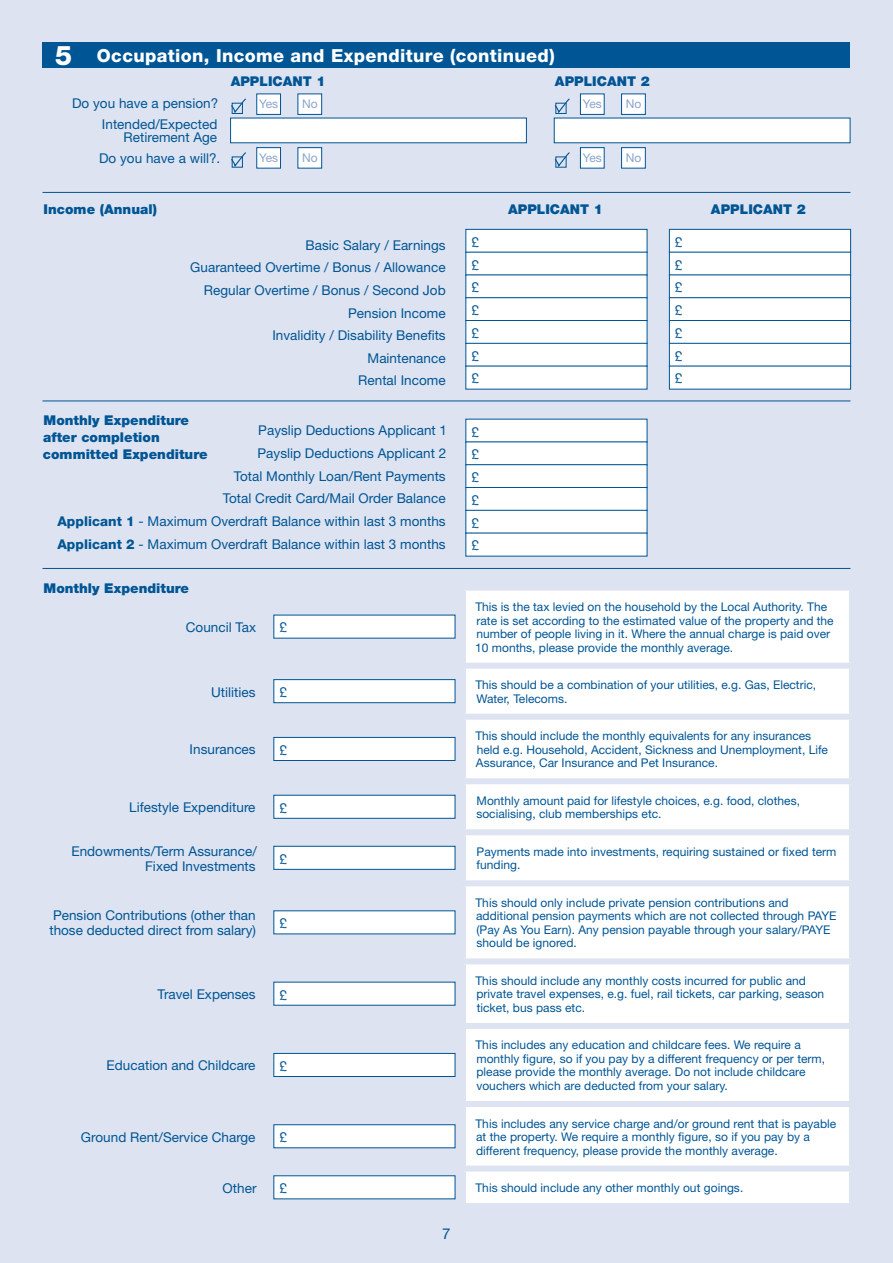
<style>
.page{position:relative;width:893px;height:1263px;background:#dde3f0}
.page>*{position:absolute;margin:0;border:0;box-sizing:border-box;transform-origin:0 0}
.t1{font:800 27px "Helvetica Neue";color:#fff}
.t2{font:800 18px "Helvetica Neue";letter-spacing:.02em;color:#fff}
.t3{font:15px "Helvetica Neue";color:#005595}
.t4{font:13.5px/22.8px "Helvetica Neue";color:#005595;text-align:right}
.t5{font:900 13.5px/17.1px "Helvetica Neue";color:#005595}
.t6{font:12px/13.5px "Helvetica Neue";color:#005595}
.t7{font:12px "Helvetica Neue";color:#8ba4cc}
.s1{font-weight:800}
</style>
<div class="page">
<div style="left:43px;top:43px;width:807px;height:25px;background:#005595"></div>
<svg style="left:230px;top:98px;width:17px;height:20px"></svg>
<div style="left:256px;top:94px;width:25px;height:21px;background:#fff;border:1px solid #005595"></div>
<div style="left:298px;top:94px;width:24px;height:21px;background:#fff;border:1px solid #005595"></div>
<svg style="left:554px;top:98px;width:17px;height:20px"></svg>
<div style="left:580px;top:94px;width:25px;height:21px;background:#fff;border:1px solid #005595"></div>
<div style="left:621px;top:94px;width:25px;height:21px;background:#fff;border:1px solid #005595"></div>
<svg style="left:231px;top:152px;width:15px;height:16px"></svg>
<div style="left:256px;top:147px;width:25px;height:21px;background:#fff;border:1px solid #005595"></div>
<div style="left:298px;top:147px;width:24px;height:21px;background:#fff;border:1px solid #005595"></div>
<svg style="left:554px;top:152px;width:16px;height:16px"></svg>
<div style="left:580px;top:147px;width:25px;height:21px;background:#fff;border:1px solid #005595"></div>
<div style="left:621px;top:147px;width:25px;height:21px;background:#fff;border:1px solid #005595"></div>
<div style="left:230px;top:118px;width:297px;height:25px;background:#fff"></div>
<div style="left:554px;top:118px;width:296px;height:25px;background:#fff"></div>
<hr style="left:43px;top:192px;width:807px;height:1px;background:#005595">
<hr style="left:43px;top:401px;width:807px;height:1px;background:#005595">
<hr style="left:43px;top:568px;width:807px;height:1px;background:#005595">
<div style="left:466px;top:591px;width:383px;height:612px;background:#fff"></div>
<div style="left:460px;top:663px;width:395px;height:6px;background:#dde3f0"></div>
<div style="left:460px;top:714px;width:395px;height:6px;background:#dde3f0"></div>
<div style="left:460px;top:958px;width:395px;height:6px;background:#dde3f0"></div>
<div style="left:460px;top:1023px;width:395px;height:6px;background:#dde3f0"></div>
<div style="left:460px;top:1101px;width:395px;height:6px;background:#dde3f0"></div>
<div style="left:460px;top:1165px;width:395px;height:6px;background:#dde3f0"></div>
<div style="left:460px;top:778px;width:395px;height:6px;background:#dde3f0"></div>
<div style="left:460px;top:829px;width:395px;height:6px;background:#dde3f0"></div>
<div style="left:460px;top:880px;width:395px;height:6px;background:#dde3f0"></div>
<svg style="left:273px;top:614px;width:183px;height:25px;background:#e6eef4"></svg>
<svg style="left:273px;top:679px;width:183px;height:24px;background:#e8f0f5"></svg>
<svg style="left:273px;top:737px;width:183px;height:24px;background:#e7eff5"></svg>
<svg style="left:273px;top:794px;width:183px;height:25px;background:#e6eef4"></svg>
<svg style="left:273px;top:845px;width:183px;height:25px;background:#e6eef4"></svg>
<svg style="left:273px;top:910px;width:183px;height:25px;background:#e6eef4"></svg>
<svg style="left:273px;top:981px;width:183px;height:25px;background:#e6eef4"></svg>
<svg style="left:273px;top:1053px;width:183px;height:24px;background:#e7eff5"></svg>
<svg style="left:273px;top:1124px;width:183px;height:24px;background:#e9f0f6"></svg>
<svg style="left:273px;top:1175px;width:183px;height:24px;background:#eaf1f6"></svg>
<svg style="left:465px;top:229px;width:183px;height:161px;background:#eef4f8"></svg>
<svg style="left:465px;top:418px;width:183px;height:139px;background:#eef3f8"></svg>
<svg style="left:669px;top:229px;width:182px;height:161px;background:#e9f0f5"></svg>
<h1 class="t1" style="left:55px;top:39px;width:19px">5</h1>
<h2 class="t2" style="left:97px;top:45px;width:459px">Occupation, Income and Expenditure (continued)</h2>
<p class="t4" style="left:72px;top:92px;width:148px;line-height:21.1px">Do you have a pension?<br>Intended/Expected</p>
<p class="t4" style="left:99px;top:126px;width:123px;line-height:21.1px">Retirement Age<br>Do you have a will?.</p>
<p class="t5" style="left:231px;top:72px;width:96px">APPLICANT 1</p>
<p class="t5" style="left:555px;top:72px;width:96px">APPLICANT 2</p>
<p class="t7" style="left:259px;top:97px;width:20px">Yes</p>
<p class="t7" style="left:302px;top:97px;width:17px">No</p>
<p class="t7" style="left:583px;top:97px;width:20px">Yes</p>
<p class="t7" style="left:626px;top:97px;width:17px">No</p>
<p class="t7" style="left:259px;top:151px;width:20px">Yes</p>
<p class="t7" style="left:302px;top:151px;width:17px">No</p>
<p class="t7" style="left:583px;top:151px;width:20px">Yes</p>
<p class="t7" style="left:626px;top:151px;width:17px">No</p>
<p class="t5" style="left:44px;top:200px;width:115px">Income (Annual)</p>
<p class="t5" style="left:508px;top:200px;width:96px">APPLICANT 1</p>
<p class="t4" style="left:190px;top:233px;width:257px">Basic Salary / Earnings<br>Guaranteed Overtime / Bonus / Allowance<br>Regular Overtime / Bonus / Second Job<br>Pension Income<br>Invalidity / Disability Benefits<br>Maintenance<br>Rental Income</p>
<p class="t5" style="left:43px;top:411px;width:166px">Monthly Expenditure after completion committed Expenditure</p>
<p class="t4" style="left:57px;top:419px;width:391px">Payslip Deductions Applicant 1<br>Payslip Deductions Applicant 2<br>Total Monthly Loan/Rent Payments<br>Total Credit Card/Mail Order Balance<br><span class="s1">Applicant 1</span> - Maximum Overdraft Balance within last 3 months <span class="s1">Applicant 2</span> - Maximum Overdraft Balance within last 3 months</p>
<p class="t5" style="left:44px;top:579px;width:147px">Monthly Expenditure</p>
<p class="t4" style="left:471px;top:230px;width:9px;text-align:justify">£ £ £ £ £ £ £</p>
<p class="t4" style="left:471px;top:420px;width:9px;text-align:justify">£ £ £ £ £ £</p>
<p class="t4" style="left:675px;top:230px;width:9px;text-align:justify">£ £ £ £ £ £ £</p>
<p class="t5" style="left:711px;top:200px;width:96px">APPLICANT 2</p>
<p class="t4" style="left:186px;top:615px;width:72px">Council Tax</p>
<p class="t4" style="left:279px;top:616px;width:9px">£</p>
<p class="t6" style="left:475px;top:600px;width:360px">This is the tax levied on the household by the Local Authority. The rate is set according to the estimated value of the property and the number of people living in it. Where the annual charge is paid over 10 months, please provide the monthly average.</p>
<p class="t4" style="left:211px;top:680px;width:46px">Utilities</p>
<p class="t4" style="left:279px;top:681px;width:9px">£</p>
<p class="t6" style="left:475px;top:678px;width:342px">This should be a combination of your utilities, e.g. Gas, Electric,<br>Water, Telecoms.</p>
<p class="t4" style="left:190px;top:738px;width:68px">Insurances</p>
<p class="t4" style="left:279px;top:738px;width:9px">£</p>
<p class="t6" style="left:475px;top:729px;width:354px">This should include the monthly equivalents for any insurances held e.g. Household, Accident, Sickness and Unemployment, Life<br>Assurance, Car Insurance and Pet Insurance.</p>
<p class="t4" style="left:129px;top:796px;width:128px">Lifestyle Expenditure</p>
<p class="t4" style="left:279px;top:796px;width:9px">£</p>
<p class="t6" style="left:476px;top:793px;width:325px">Monthly amount paid for lifestyle choices, e.g. food, clothes, socialising, club memberships etc.</p>
<p class="t4" style="left:71px;top:843px;width:187px;line-height:15px">Endowments/Term Assurance/<br>Fixed Investments</p>
<p class="t4" style="left:279px;top:847px;width:9px">£</p>
<p class="t6" style="left:477px;top:844px;width:361px">Payments made into investments, requiring sustained or fixed term funding.</p>
<p class="t4" style="left:49px;top:908px;width:208px;line-height:15px;text-align:left">Pension Contributions (other than those deducted direct from salary)</p>
<p class="t4" style="left:279px;top:912px;width:9px">£</p>
<p class="t6" style="left:475px;top:896px;width:363px">This should only include private pension contributions and additional pension payments which are not collected through PAYE (Pay As You Earn). Any pension payable through your salary/PAYE should be ignored.</p>
<p class="t4" style="left:158px;top:982px;width:100px">Travel Expenses</p>
<p class="t4" style="left:279px;top:983px;width:9px">£</p>
<p class="t4" style="left:107px;top:1054px;width:150px">Education and Childcare</p>
<p class="t4" style="left:279px;top:1054px;width:9px">£</p>
<p class="t4" style="left:81px;top:1125px;width:176px">Ground Rent/Service Charge</p>
<p class="t4" style="left:279px;top:1126px;width:9px">£</p>
<p class="t6" style="left:475px;top:974px;width:350px">This should include any monthly costs incurred for public and private travel expenses, e.g. fuel, rail tickets, car parking, season ticket, bus pass etc.</p>
<p class="t6" style="left:475px;top:1038px;width:351px">This includes any education and childcare fees. We require a monthly figure, so if you pay by a different frequency or per term, please provide the monthly average. Do not include childcare vouchers which are deducted from your salary.</p>
<p class="t6" style="left:475px;top:1116px;width:362px">This includes any service charge and/or ground rent that is payable at the property. We require a monthly figure, so if you pay by a different frequency, please provide the monthly average.</p>
<p class="t4" style="left:223px;top:1176px;width:35px">Other</p>
<p class="t4" style="left:279px;top:1177px;width:9px">£</p>
<p class="t6" style="left:475px;top:1181px;width:269px">This should include any other monthly out goings.</p>
<p class="t3" style="left:442px;top:1224px;width:10px">7</p>
</div>
